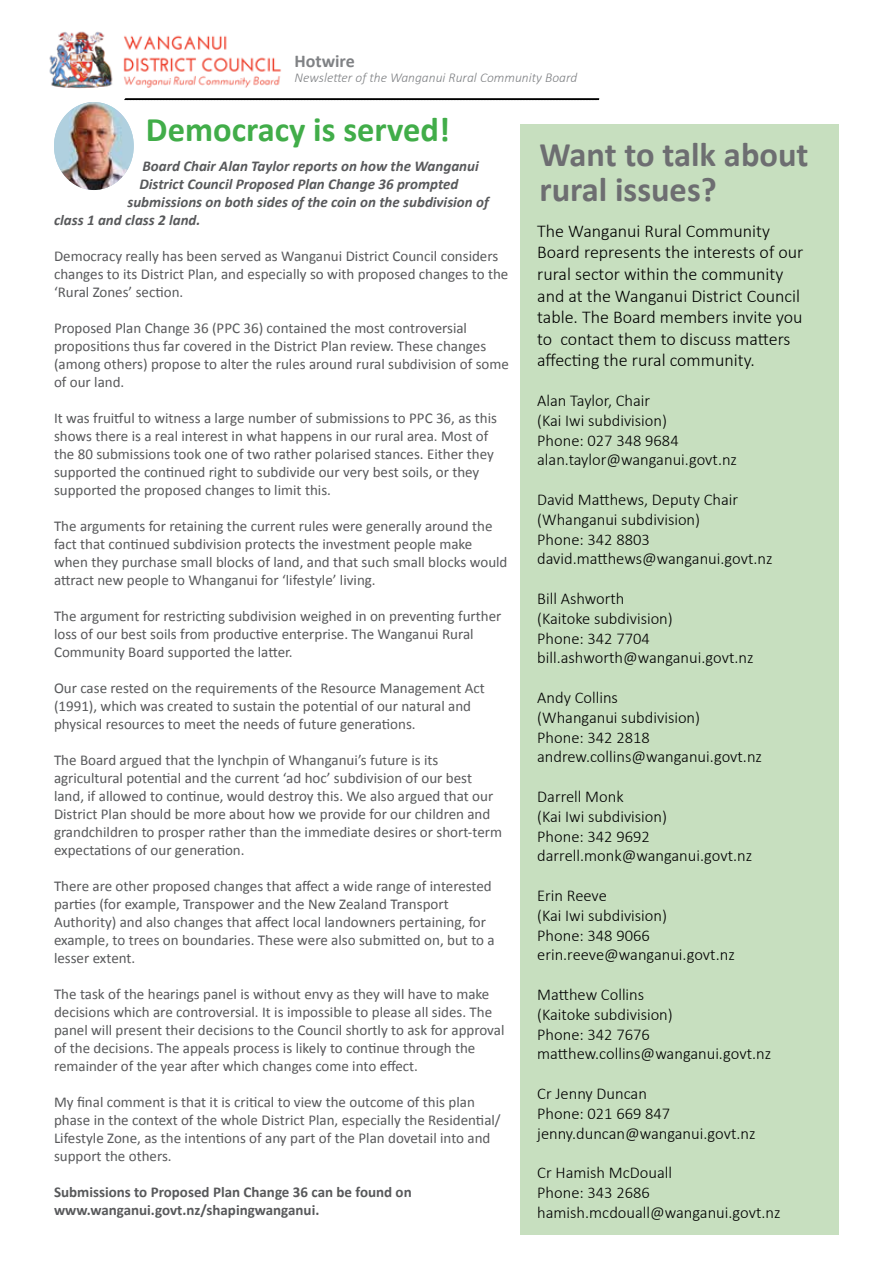
<style>
.page{position:relative;width:893px;height:1263px;background:#fff}
.page>*{position:absolute;margin:0;border:0;box-sizing:border-box;transform-origin:0 0}
.t1{font:700 34.5px/34.5px "Calibri";color:#6d6e71}
.t2{font:700 34.5px "Calibri";color:#41ad49}
.t3{font:300 18px/21.6px "Calibri";color:#000}
.t4{font:700 18px "Calibri";color:#808285}
.t5{font:300 16.5px/19.8px "Calibri";color:#000}
.t6{font:15px/18px "Calibri";color:#58595b}
.t7{font:italic 700 15px "Calibri";color:#58595b}
.t8{font:700 15px/18px "Calibri";color:#58595b}
.t9{font:italic 300 13.5px "Calibri";color:#808285}
</style>
<div class="page">
<div style="left:520px;top:124px;width:319px;height:1111px;background:#c7dfbf"></div>
<img style="left:54px;top:102px;width:80px;height:88px">
<img style="left:49px;top:31px;width:232px;height:57px">
<svg style="left:124px;top:98px;width:476px;height:2px"></svg>
<p class="t4" style="left:295px;top:50px;width:62px">Hotwire</p>
<p class="t9" style="left:295px;top:70px;width:284px">Newsletter of the Wanganui Rural Community Board</p>
<h1 class="t2" style="left:146px;top:108px;width:306px">Democracy is served!</h1>
<p class="t7" style="left:142px;top:156px;width:338px">Board Chair Alan Taylor reports on how the Wanganui</p>
<p class="t7" style="left:140px;top:174px;width:320px">District Council Proposed Plan Change 36 prompted</p>
<p class="t7" style="left:128px;top:192px;width:363px">submissions on both sides of the coin on the subdivision of</p>
<p class="t7" style="left:54px;top:210px;width:148px">class 1 and class 2 land.</p>
<p class="t6" style="left:54px;top:247px;width:456px">Democracy really has been served as Wanganui District Council considers changes to its District Plan, and especially so with proposed changes to the ‘Rural Zones’ section.</p>
<p class="t6" style="left:54px;top:319px;width:456px">Proposed Plan Change 36 (PPC 36) contained the most controversial propositions thus far covered in the District Plan review. These changes (among others) propose to alter the rules around rural subdivision of some of our land.</p>
<p class="t6" style="left:54px;top:409px;width:445px">It was fruitful to witness a large number of submissions to PPC 36, as this shows there is a real interest in what happens in our rural area. Most of the 80 submissions took one of two rather polarised stances. Either they supported the continued right to subdivide our very best soils, or they supported the proposed changes to limit this.</p>
<p class="t6" style="left:54px;top:517px;width:455px">The arguments for retaining the current rules were generally around the fact that continued subdivision protects the investment people make when they purchase small blocks of land, and that such small blocks would attract new people to Whanganui for ‘lifestyle’ living.</p>
<p class="t6" style="left:54px;top:607px;width:449px">The argument for restricting subdivision weighed in on preventing further loss of our best soils from productive enterprise. The Wanganui Rural<br>Community Board supported the latter.</p>
<p class="t6" style="left:54px;top:679px;width:432px">Our case rested on the requirements of the Resource Management Act (1991), which was created to sustain the potential of our natural and physical resources to meet the needs of future generations.</p>
<p class="t6" style="left:54px;top:751px;width:450px">The Board argued that the lynchpin of Whanganui’s future is its agricultural potential and the current ‘ad hoc’ subdivision of our best land, if allowed to continue, would destroy this. We also argued that our District Plan should be more about how we provide for our children and grandchildren to prosper rather than the immediate desires or short-term expectations of our generation.</p>
<p class="t6" style="left:54px;top:877px;width:442px">There are other proposed changes that affect a wide range of interested parties (for example, Transpower and the New Zealand Transport Authority) and also changes that affect local landowners pertaining, for example, to trees on boundaries. These were also submitted on, but to a lesser extent.</p>
<p class="t6" style="left:54px;top:985px;width:452px">The task of the hearings panel is without envy as they will have to make decisions which are controversial. It is impossible to please all sides. The panel will present their decisions to the Council shortly to ask for approval of the decisions. The appeals process is likely to continue through the remainder of the year after which changes come into effect.</p>
<p class="t6" style="left:54px;top:1093px;width:448px">My final comment is that it is critical to view the outcome of this plan phase in the context of the whole District Plan, especially the Residential/ Lifestyle Zone, as the intentions of any part of the Plan dovetail into and support the others.</p>
<p class="t8" style="left:54px;top:1183px;width:359px">Submissions to Proposed Plan Change 36 can be found on www.wanganui.govt.nz/shapingwanganui.</p>
<h1 class="t1" style="left:539px;top:137px;width:271px">Want to talk about rural issues?</h1>
<p class="t3" style="left:537px;top:220px;width:268px">The Wanganui Rural Community Board represents the interests of our rural sector within the community and at the Wanganui District Council table. The Board members invite you to contact them to discuss matters affecting the rural community.</p>
<p class="t5" style="left:537px;top:390px;width:201px">Alan Taylor, Chair<br>(Kai Iwi subdivision)<br>Phone: 027 348 9684 alan.taylor@wanganui.govt.nz</p>
<p class="t5" style="left:537px;top:489px;width:237px">David Matthews, Deputy Chair (Whanganui subdivision)<br>Phone: 342 8803 david.matthews@wanganui.govt.nz</p>
<p class="t5" style="left:537px;top:588px;width:218px">Bill Ashworth<br>(Kaitoke subdivision)<br>Phone: 342 7704 bill.ashworth@wanganui.govt.nz</p>
<p class="t5" style="left:537px;top:687px;width:226px">Andy Collins<br>(Whanganui subdivision)<br>Phone: 342 2818 andrew.collins@wanganui.govt.nz</p>
<p class="t5" style="left:537px;top:786px;width:217px">Darrell Monk<br>(Kai Iwi subdivision)<br>Phone: 342 9692 darrell.monk@wanganui.govt.nz</p>
<p class="t5" style="left:537px;top:885px;width:199px">Erin Reeve<br>(Kai Iwi subdivision)<br>Phone: 348 9066 erin.reeve@wanganui.govt.nz</p>
<p class="t5" style="left:537px;top:984px;width:235px">Matthew Collins<br>(Kaitoke subdivision)<br>Phone: 342 7676 matthew.collins@wanganui.govt.nz</p>
<p class="t5" style="left:537px;top:1083px;width:220px">Cr Jenny Duncan<br>Phone: 021 669 847 jenny.duncan@wanganui.govt.nz</p>
<p class="t5" style="left:537px;top:1163px;width:245px">Cr Hamish McDouall<br>Phone: 343 2686 hamish.mcdouall@wanganui.govt.nz</p>
</div>
